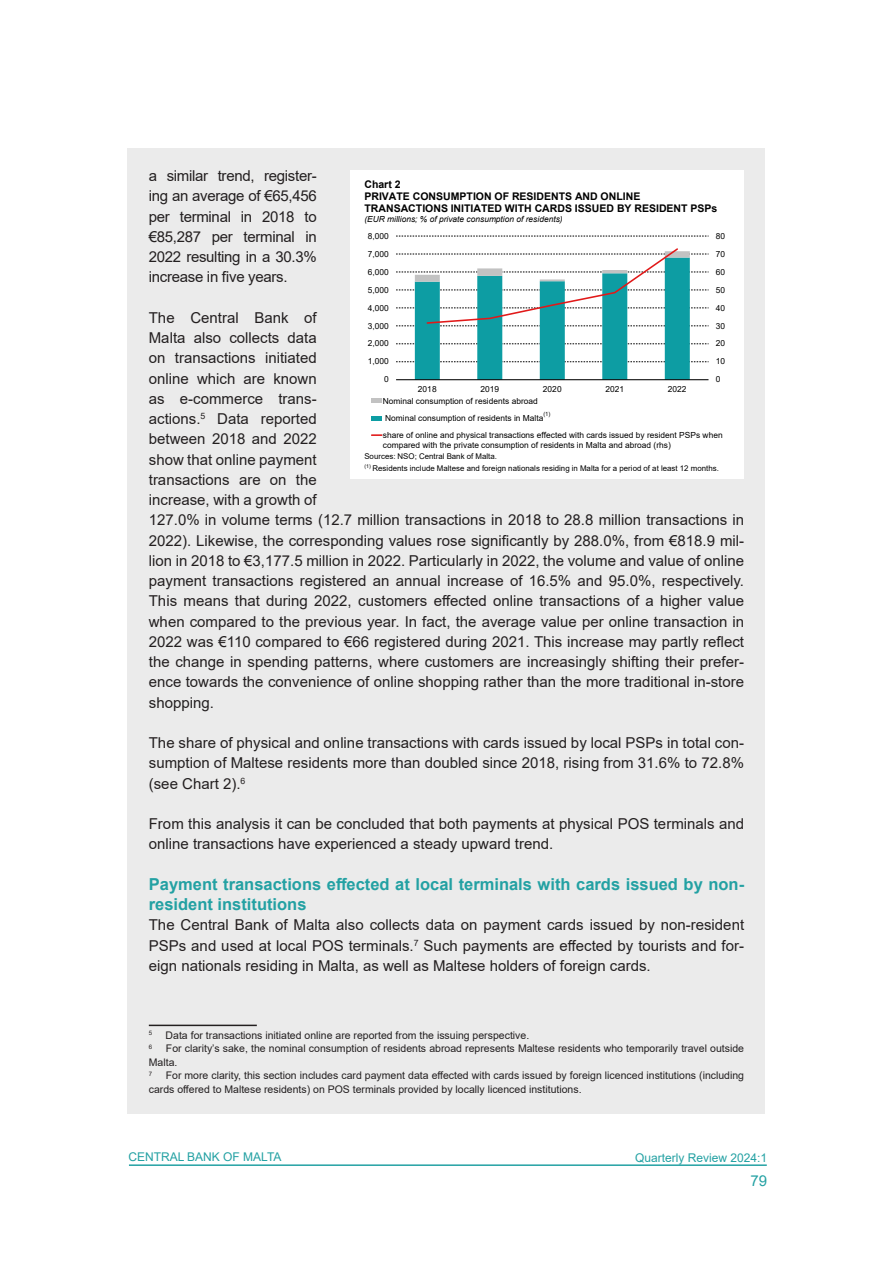
<style>
.page{position:relative;width:893px;height:1263px;background:#fff}
.page>*{position:absolute;margin:0;border:0;box-sizing:border-box;transform-origin:0 0}
.QR_Subhead_Level_1{font:700 16.5px/20.2px "Arial";color:#23a1a3}
.QR_Normal_Text{font:15px/20.2px "Arial";color:#231f20;text-align:justify}
.t1{font:15px "Arial";color:#23a1a3}
.t2{font:12px "Arial";color:#23a1a3}
.QR_Footnote{font:10.5px/13.5px "Arial";color:#231f20}
.t3{font:700 10.5px/12.1px "Arial";color:#000}
.t4{font:8.4px/17.1px "Arial";color:#000}
.t5{font:italic 8.4px "Arial";color:#000}
.t6{font:7.8px "Arial";letter-spacing:.005em;color:#000}
.QR_Footnote-2{font:6.15px "Arial";color:#231f20}
.t7{font:5.85px "Arial";color:#000}
</style>
<div class="page">
<hr style="left:129px;top:1164px;width:638px;height:2px;background:#23a1a3">
<div style="left:128px;top:149px;width:637px;height:965px;background:#ebebeb"></div>
<hr style="left:149px;top:1025px;width:108px;height:1px;background:#231f20">
<div style="left:351px;top:170px;width:393px;height:308px;background:#fff"></div>
<svg style="left:396px;top:236px;width:312px;height:1px"></svg>
<svg style="left:396px;top:248px;width:312px;height:132px"></svg>
<hr style="left:372px;top:399px;width:10px;height:4px;background:#c2c2c2">
<hr style="left:372px;top:416px;width:10px;height:4px;background:#0d9da3">
<svg style="left:372px;top:434px;width:10px;height:2px"></svg>
<p class="QR_Normal_Text" style="left:149px;top:166px;width:169px">a similar trend, register&shy;ing an average of €65,456 per terminal in 2018 to €85,287 per terminal in 2022 resulting in a 30.3% increase in five years.</p>
<p class="QR_Normal_Text" style="left:149px;top:307px;width:597px;text-align:left">The Central Bank of<br>Malta also collects data<br>on transactions initiated<br>online which are known<br>as e-commerce trans-<br>actions.<sup>5</sup> Data reported<br>between 2018 and 2022<br>show that online payment<br>transactions are on the<br>increase, with a growth of<br>127.0% in volume terms (12.7 million transactions in 2018 to 28.8 million transactions in 2022). Likewise, the corresponding values rose significantly by 288.0%, from €818.9 mil&shy;lion in 2018 to €3,177.5 million in 2022. Particularly in 2022, the volume and value of online payment transactions registered an annual increase of 16.5% and 95.0%, respectively.<br>This means that during 2022, customers effected online transactions of a higher value when compared to the previous year. In fact, the average value per online transaction in 2022 was €110 compared to €66 registered during 2021. This increase may partly reflect the change in spending patterns, where customers are increasingly shifting their prefer&shy;ence towards the convenience of online shopping rather than the more traditional in-store shopping.</p>
<p class="QR_Normal_Text" style="left:149px;top:733px;width:597px">The share of physical and online transactions with cards issued by local PSPs in total con&shy;sumption of Maltese residents more than doubled since 2018, rising from 31.6% to 72.8% (see Chart 2).<sup>6</sup></p>
<p class="QR_Normal_Text" style="left:149px;top:814px;width:597px">From this analysis it can be concluded that both payments at physical POS terminals and online transactions have experienced a steady upward trend.</p>
<p class="QR_Subhead_Level_1" style="left:149px;top:874px;width:597px">Payment transactions effected at local terminals with cards issued by non&shy;resident institutions</p>
<p class="QR_Normal_Text" style="left:149px;top:915px;width:597px">The Central Bank of Malta also collects data on payment cards issued by non-resident PSPs and used at local POS terminals.<sup>7</sup> Such payments are effected by tourists and for&shy;eign nationals residing in Malta, as well as Maltese holders of foreign cards.</p>
<p class="t3" style="left:364px;top:178px;width:354px">Chart 2<br>PRIVATE CONSUMPTION OF RESIDENTS AND ONLINE<br>TRANSACTIONS INITIATED WITH CARDS ISSUED BY RESIDENT PSPs</p>
<p class="t5" style="left:364px;top:213px;width:200px">(EUR millions; % of private consumption of residents)</p>
<p class="t4" style="left:368px;top:227px;width:23px">8,000</p>
<p class="t4" style="left:716px;top:227px;width:11px">80</p>
<p class="t4" style="left:368px;top:245px;width:23px">7,000</p>
<p class="t4" style="left:716px;top:245px;width:11px">70</p>
<p class="t4" style="left:368px;top:263px;width:23px">6,000</p>
<p class="t4" style="left:716px;top:263px;width:11px">60</p>
<p class="t4" style="left:368px;top:281px;width:23px">5,000</p>
<p class="t4" style="left:716px;top:281px;width:11px">50</p>
<p class="t4" style="left:368px;top:299px;width:23px">4,000</p>
<p class="t4" style="left:716px;top:299px;width:11px">40</p>
<p class="t4" style="left:368px;top:317px;width:23px">3,000</p>
<p class="t4" style="left:716px;top:317px;width:11px">30</p>
<p class="t4" style="left:368px;top:335px;width:23px">2,000</p>
<p class="t4" style="left:716px;top:335px;width:11px">20</p>
<p class="t4" style="left:368px;top:353px;width:23px">1,000</p>
<p class="t4" style="left:716px;top:353px;width:11px">10</p>
<p class="t4" style="left:384px;top:371px;width:6px">0</p>
<p class="t4" style="left:716px;top:371px;width:6px">0</p>
<p class="t4" style="left:418px;top:381px;width:20px">2018</p>
<p class="t4" style="left:480px;top:381px;width:20px">2019</p>
<p class="t4" style="left:543px;top:381px;width:20px">2020</p>
<p class="t4" style="left:605px;top:381px;width:20px">2021</p>
<p class="t4" style="left:668px;top:381px;width:20px">2022</p>
<p class="t4" style="left:383px;top:392px;width:341px">Nominal consumption of residents abroad<br>Nominal consumption of residents in Malta<br>share of online and physical transactions effected with cards issued by resident PSPs when</p>
<p class="t4" style="left:383px;top:436px;width:289px">compared with the private consumption of residents in Malta and abroad (rhs)</p>
<p class="t6" style="left:364px;top:451px;width:134px">Sources: NSO; Central Bank of Malta.</p>
<p class="t7" style="left:543px;top:410px;width:9px">(1)</p>
<p class="t6" style="left:364px;top:462px;width:356px"><sup>(1)</sup> Residents include Maltese and foreign nationals residing in Malta for a period of at least 12 months.</p>
<p class="QR_Footnote-2" style="left:149px;top:1029px;width:5px">5</p>
<p class="QR_Footnote" style="left:166px;top:1028px;width:365px">Data for transactions initiated online are reported from the issuing perspective.</p>
<p class="QR_Footnote-2" style="left:149px;top:1042px;width:5px">6</p>
<p class="QR_Footnote" style="left:149px;top:1042px;width:597px;text-indent:17px">For clarity’s sake, the nominal consumption of residents abroad represents Maltese residents who temporarily travel outside<br>Malta.</p>
<p class="QR_Footnote-2" style="left:149px;top:1069px;width:5px">7</p>
<p class="QR_Footnote" style="left:149px;top:1069px;width:597px;text-indent:17px">For more clarity, this section includes card payment data effected with cards issued by foreign licenced institutions (including cards offered to Maltese residents) on POS terminals provided by locally licenced institutions.</p>
<p class="t2" style="left:128px;top:1149px;width:155px">CENTRAL BANK OF MALTA</p>
<p class="t2" style="left:635px;top:1150px;width:134px">Quarterly Review 2024:1</p>
<p class="t1" style="left:750px;top:1170px;width:18px">79</p>
</div>
